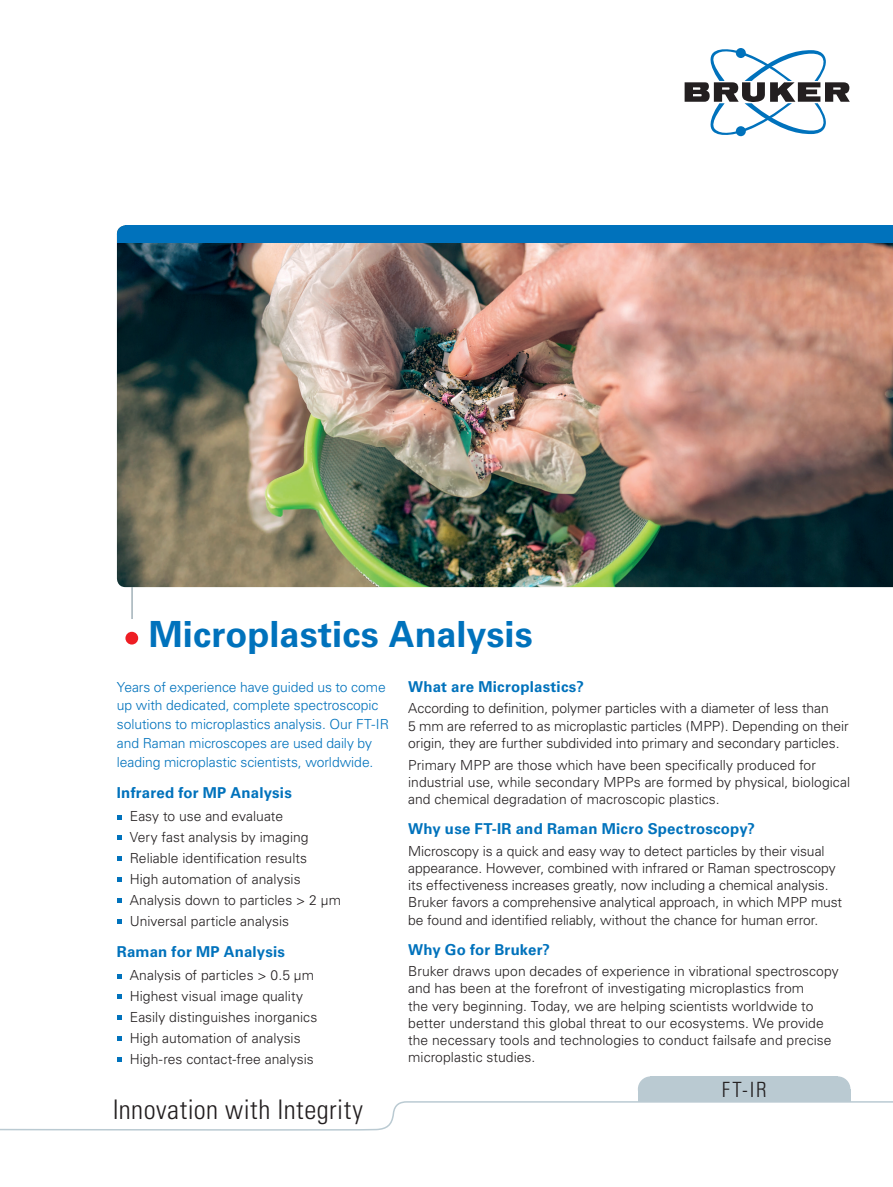
<style>
.page{position:relative;width:893px;height:1187px;background:#fff}
.page>*{position:absolute;margin:0;border:0;box-sizing:border-box;transform-origin:0 0}
.t1{font:700 36px "Univers";letter-spacing:.005em;color:#0072bc}
.t2{font:300 condensed 27px "Univers";letter-spacing:.015em;color:#231f20}
.t3{font:300 condensed 21px "Univers";color:#231f20}
.t4{font:700 15px "Univers";letter-spacing:.015em;color:#0072bc}
.t5{font:300 13.8px/17.2px "Univers";color:#231f20}
.t6{font:300 13.8px/18.8px "Univers";letter-spacing:-.005em;color:#0072bc}
</style>
<div class="page">
<div style="left:838px;top:1089px;width:12px;height:12px;background:#bacad2"></div>
<div style="left:638px;top:1089px;width:13px;height:12px;background:#bacad2"></div>
<div style="left:651px;top:1076px;width:187px;height:25px;background:#bacad2"></div>
<div style="left:638px;top:1076px;width:25px;height:25px;background:#bacad2;border-radius:50%"></div>
<div style="left:825px;top:1076px;width:25px;height:25px;background:#bacad2;border-radius:50%"></div>
<svg style="left:685px;top:48px;width:165px;height:88px"></svg>
<svg style="left:0;top:1100px;width:893px;height:30px"></svg>
<img style="left:117px;top:225px;width:776px;height:362px">
<div style="left:117px;top:225px;width:17px;height:17px;background:#0072bc;border-radius:50%"></div>
<div style="left:125px;top:225px;width:768px;height:17px;background:#0072bc"></div>
<div style="left:117px;top:234px;width:8px;height:8px;background:#0072bc"></div>
<hr style="left:132px;top:587px;width:1px;height:32px;background:#738a95">
<div style="left:125px;top:631px;width:13px;height:13px;background:#ee1d23;border-radius:50%"></div>
<svg style="left:117px;top:815px;width:4px;height:4px"></svg>
<svg style="left:117px;top:835px;width:4px;height:5px"></svg>
<svg style="left:117px;top:856px;width:4px;height:4px"></svg>
<svg style="left:117px;top:877px;width:4px;height:4px"></svg>
<svg style="left:117px;top:898px;width:4px;height:4px"></svg>
<svg style="left:117px;top:919px;width:4px;height:4px"></svg>
<svg style="left:117px;top:974px;width:4px;height:4px"></svg>
<svg style="left:117px;top:994px;width:4px;height:4px"></svg>
<svg style="left:117px;top:1015px;width:4px;height:4px"></svg>
<svg style="left:117px;top:1036px;width:4px;height:4px"></svg>
<svg style="left:117px;top:1057px;width:4px;height:4px"></svg>
<h1 class="t1" style="left:149px;top:612px;width:385px">Microplastics Analysis</h1>
<p class="t6" style="left:117px;top:677px;width:274px">Years of experience have guided us to come up with dedicated, complete spectroscopic solutions to microplastics analysis. Our FT-IR and Raman microscopes are used daily by leading microplastic scientists, worldwide.</p>
<p class="t4" style="left:117px;top:784px;width:176px">Infrared for MP Analysis</p>
<p class="t5" style="left:130px;top:806px;width:213px;line-height:20.9px">Easy to use and evaluate<br>Very fast analysis by imaging<br>Reliable identification results<br>High automation of analysis<br>Analysis down to particles &gt; 2 µm<br>Universal particle analysis</p>
<p class="t4" style="left:117px;top:943px;width:170px">Raman for MP Analysis</p>
<p class="t5" style="left:130px;top:964px;width:189px;line-height:20.9px">Analysis of particles &gt; 0.5 µm<br>Highest visual image quality<br>Easily distinguishes inorganics<br>High automation of analysis<br>High-res contact-free analysis</p>
<h2 class="t2" style="left:113px;top:1093px;width:252px">Innovation with Integrity</h2>
<p class="t4" style="left:408px;top:677px;width:177px">What are Microplastics?</p>
<p class="t5" style="left:408px;top:700px;width:442px">According to definition, polymer particles with a diameter of less than<br>5 mm are referred to as microplastic particles (MPP). Depending on their origin, they are further subdivided into primary and secondary particles.</p>
<p class="t5" style="left:408px;top:756px;width:443px">Primary MPP are those which have been specifically produced for industrial use, while secondary MPPs are formed by physical, biological and chemical degradation of macroscopic plastics.</p>
<p class="t4" style="left:408px;top:820px;width:348px">Why use FT-IR and Raman Micro Spectroscopy?</p>
<p class="t5" style="left:408px;top:842px;width:436px">Microscopy is a quick and easy way to detect particles by their visual appearance. However, combined with infrared or Raman spectroscopy its effectiveness increases greatly, now including a chemical analysis.<br>Bruker favors a comprehensive analytical approach, in which MPP must be found and identified reliably, without the chance for human error.</p>
<p class="t4" style="left:408px;top:940px;width:143px">Why Go for Bruker?</p>
<p class="t5" style="left:408px;top:962px;width:432px">Bruker draws upon decades of experience in vibrational spectroscopy and has been at the forefront of investigating microplastics from<br>the very beginning. Today, we are helping scientists worldwide to better understand this global threat to our ecosystems. We provide the necessary tools and technologies to conduct failsafe and precise microplastic studies.</p>
<h3 class="t3" style="left:722px;top:1077px;width:46px">FT-IR</h3>
</div>
